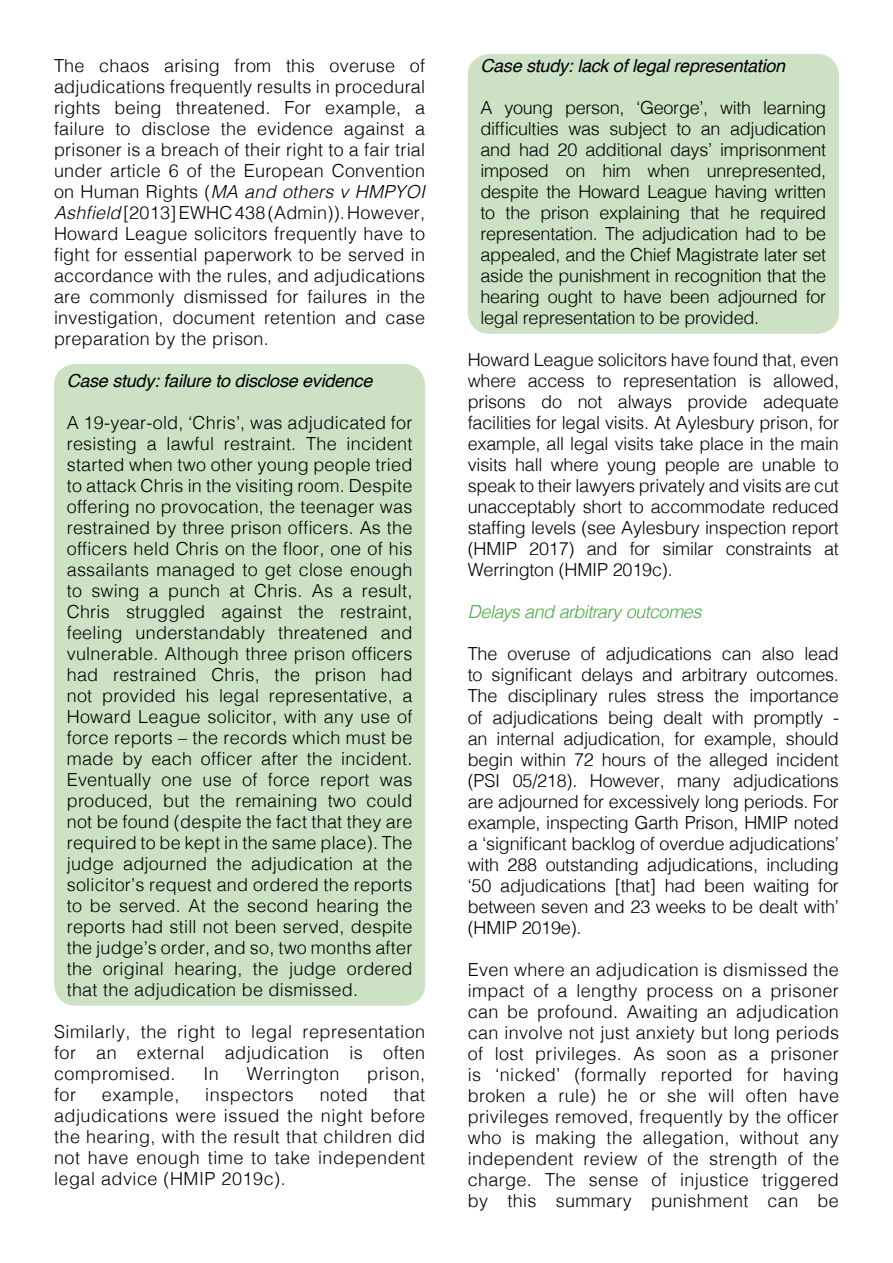
<style>
.page{position:relative;width:893px;height:1263px;background:#fff}
.page>*{position:absolute;margin:0;border:0;box-sizing:border-box;transform-origin:0 0}
.t1{font:300 18px/21px "Helvetica";letter-spacing:.015em;color:#000;text-align:justify}
.t2{font:italic 18px "Helvetica";letter-spacing:-.015em;color:#000}
.t3{font:italic 300 18px "Helvetica";letter-spacing:-.03em;color:#49aa42}
.s1{font-style:italic}
</style>
<div class="page">
<div style="left:55px;top:365px;width:370px;height:640px;background:#cde2c5;border-radius:21px"></div>
<div style="left:468px;top:55px;width:370px;height:278px;background:#cde2c5;border-radius:21px"></div>
<div style="left:468px;top:54px;width:371px;height:280px;border:1px solid #cde2c5;border-radius:21px"></div>
<p class="t1" style="left:54px;top:54px;width:373px">The chaos arising from this overuse of adjudications frequently results in procedural rights being threatened. For example, a failure to disclose the evidence against a prisoner is a breach of their right to a fair trial under article 6 of the European Convention on Human Rights (<span class="s1">MA and others v HMPYOI Ashfield</span> [2013] EWHC 438 (Admin)). However, Howard League solicitors frequently have to fight for essential paperwork to be served in accordance with the rules, and adjudications are commonly dismissed for failures in the investigation, document retention and case preparation by the prison.</p>
<p class="t2" style="left:67px;top:367px;width:307px">Case study: failure to disclose evidence</p>
<p class="t1" style="left:67px;top:411px;width:347px">A 19-year-old, ‘Chris’, was adjudicated for resisting a lawful restraint. The incident started when two other young people tried to attack Chris in the visiting room. Despite offering no provocation, the teenager was restrained by three prison officers. As the officers held Chris on the floor, one of his assailants managed to get close enough to swing a punch at Chris. As a result, Chris struggled against the restraint, feeling understandably threatened and vulnerable. Although three prison officers had restrained Chris, the prison had not provided his legal representative, a Howard League solicitor, with any use of force reports – the records which must be made by each officer after the incident.<br>Eventually one use of force report was produced, but the remaining two could not be found (despite the fact that they are required to be kept in the same place). The judge adjourned the adjudication at the solicitor’s request and ordered the reports to be served. At the second hearing the reports had still not been served, despite the judge’s order, and so, two months after the original hearing, the judge ordered that the adjudication be dismissed.</p>
<p class="t1" style="left:54px;top:1020px;width:373px">Similarly, the right to legal representation for an external adjudication is often compromised.</p>
<p class="t1" style="left:203px;top:1062px;width:17px">In</p>
<p class="t1" style="left:247px;top:1062px;width:94px">Werrington</p>
<p class="t1" style="left:367px;top:1062px;width:60px">prison,</p>
<p class="t1" style="left:54px;top:1083px;width:24px">for</p>
<p class="t1" style="left:102px;top:1083px;width:79px">example,</p>
<p class="t1" style="left:205px;top:1083px;width:90px">inspectors</p>
<p class="t1" style="left:320px;top:1083px;width:50px">noted</p>
<p class="t1" style="left:54px;top:1083px;width:373px;text-indent:340px">that adjudications were issued the night before the hearing, with the result that children did not have enough time to take independent legal advice (HMIP 2019c).</p>
<p class="t2" style="left:480px;top:52px;width:306px">Case study: lack of legal representation</p>
<p class="t1" style="left:480px;top:96px;width:347px">A young person, ‘George’, with learning difficulties was subject to an adjudication and had 20 additional days’ imprisonment imposed on him when unrepresented, despite the Howard League having written to the prison explaining that he required representation. The adjudication had to be appealed, and the Chief Magistrate later set aside the punishment in recognition that the hearing ought to have been adjourned for legal representation to be provided.</p>
<p class="t1" style="left:468px;top:348px;width:373px">Howard League solicitors have found that, even where access to representation is allowed, prisons do not always provide adequate facilities for legal visits. At Aylesbury prison, for example, all legal visits take place in the main visits hall where young people are unable to speak to their lawyers privately and visits are cut unacceptably short to accommodate reduced staffing levels (see Aylesbury inspection report (HMIP 2017) and for similar constraints at Werrington (HMIP 2019c).</p>
<p class="t3" style="left:468px;top:597px;width:235px">Delays and arbitrary outcomes</p>
<p class="t1" style="left:468px;top:642px;width:373px">The overuse of adjudications can also lead to significant delays and arbitrary outcomes.<br>The disciplinary rules stress the importance of adjudications being dealt with promptly - an internal adjudication, for example, should begin within 72 hours of the alleged incident (PSI 05/218). However, many adjudications are adjourned for excessively long periods. For example, inspecting Garth Prison, HMIP noted a ‘significant backlog of overdue adjudications’ with 288 outstanding adjudications, including ‘50 adjudications [that] had been waiting for between seven and 23 weeks to be dealt with’ (HMIP 2019e).</p>
<p class="t1" style="left:468px;top:957px;width:373px">Even where an adjudication is dismissed the impact of a lengthy process on a prisoner can be profound. Awaiting an adjudication can involve not just anxiety but long periods of lost privileges. As soon as a prisoner is ‘nicked’ (formally reported for having broken a rule) he or she will often have privileges removed, frequently by the officer who is making the allegation, without any independent review of the strength of the charge. The sense of injustice triggered by this summary punishment can be</p>
</div>
